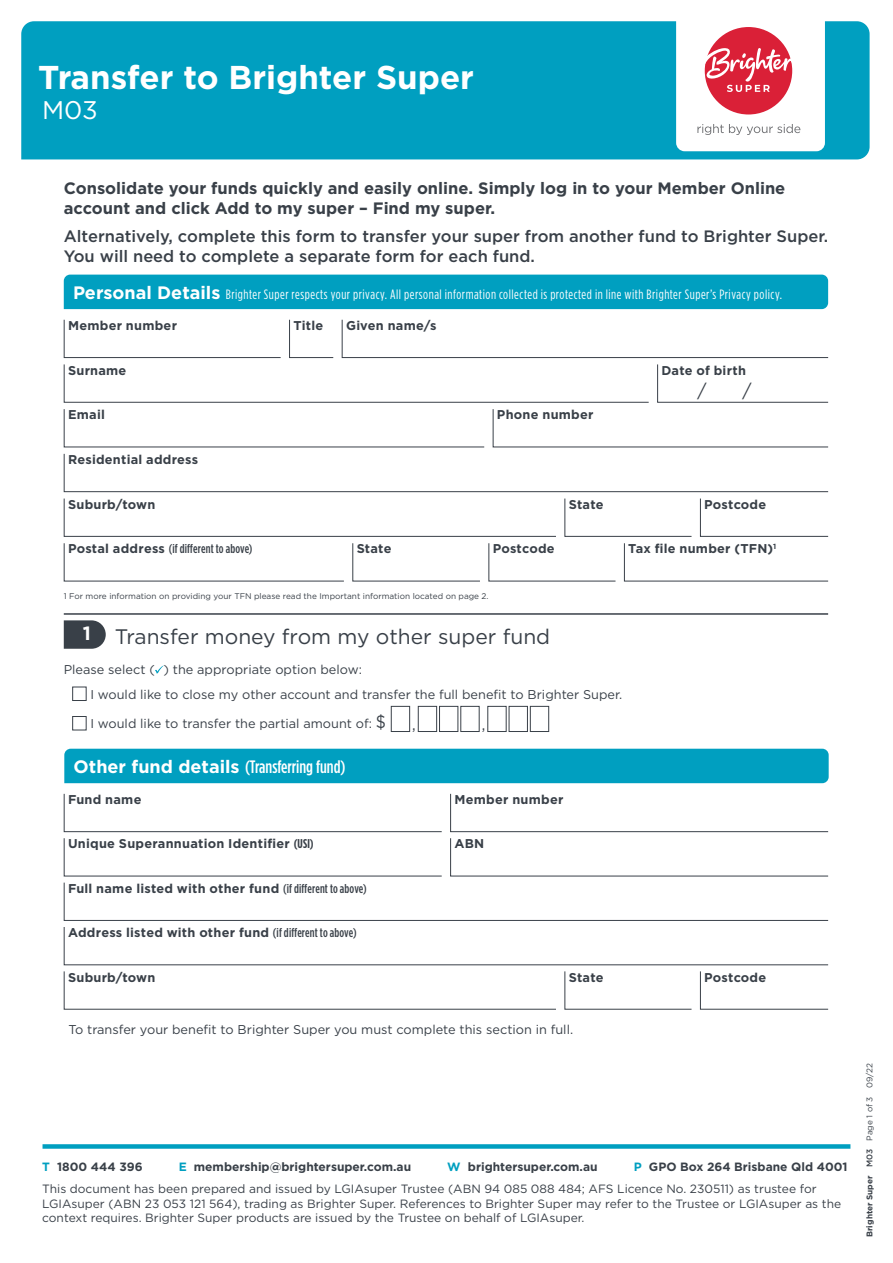
<style>
.page{position:relative;width:893px;height:1263px;background:#fff}
.page>*{position:absolute;margin:0;border:0;box-sizing:border-box;transform-origin:0 0}
.t1{font:700 33px "Gotham";color:#fff}
.t2{font:25.5px "Gotham";color:#fff}
.t3{font:21px "Gotham";color:#394048}
.t4{font:500 18px "Gotham Condensed";color:#fff}
.t5{font:18px "Gotham";color:#394048}
.t6{font:500 16.5px/19.8px "Gotham";color:#394048}
.t7{font:700 16.5px/19.8px "Gotham";color:#394048}
.t8{font:16.5px "Gotham";color:#394048;scale:.89 1}
.t9{font:13.5px "Gotham Condensed";letter-spacing:.04em;color:#fff}
.t10{font:700 12.75px "Gotham";letter-spacing:.02em;color:#394048}
.t11{font:12.75px/25px "Gotham";color:#394048}
.t12{font:500 12.75px "Gotham Condensed";letter-spacing:.01em;color:#394048}
.t13{font:12px/14.4px "Gotham";color:#394048}
.t14{font:700 12px "Gotham";color:#394048}
.t15{font:8.25px "Gotham";color:#394048}
.t16{font:700 8.25px "Gotham";color:#394048}
.s1{font-family:"Gotham";font-weight:700;font-size:18px}
.s2{font-family:"Gotham";font-weight:700}
.s3{font-size:18px}
.s4{font-family:"Gotham Condensed"}
.s5{font-family:"Gotham Condensed";font-weight:500}
.s6{color:#009fc0}
.s7{font-weight:500}
.s8{font-weight:400}
</style>
<div class="page">
<div style="left:43px;top:1144px;width:807px;height:5px;background:#009fc0"></div>
<div style="left:64px;top:275px;width:764px;height:34px;background:#009fc0"></div>
<svg style="left:63px;top:319px;width:218px;height:39px"></svg>
<svg style="left:341px;top:319px;width:488px;height:39px"></svg>
<svg style="left:289px;top:319px;width:45px;height:39px"></svg>
<svg style="left:63px;top:364px;width:766px;height:128px"></svg>
<svg style="left:63px;top:498px;width:766px;height:84px"></svg>
<div style="left:21px;top:21px;width:849px;height:138px;background:#009fc0"></div>
<div style="left:676px;top:7px;width:149px;height:144px;background:#fff;border-radius:9px"></div>
<div style="left:705px;top:27px;width:87px;height:87px;background:#da2037;border-radius:50%"></div>
<svg style="left:704px;top:47px;width:89px;height:45px"></svg>
<svg style="left:697px;top:124px;width:103px;height:11px"></svg>
<hr style="left:64px;top:613px;width:764px;height:2px;background:#394048">
<svg style="left:64px;top:620px;width:42px;height:29px"></svg>
<svg style="left:155px;top:665px;width:9px;height:9px"></svg>
<div style="left:72px;top:687px;width:15px;height:14px;border:1px solid #394048"></div>
<div style="left:72px;top:716px;width:15px;height:14px;border:1px solid #394048"></div>
<div style="left:391px;top:706px;width:19px;height:26px;border:1px solid #394048"></div>
<div style="left:418px;top:706px;width:19px;height:26px;border:1px solid #394048"></div>
<div style="left:439px;top:706px;width:19px;height:26px;border:1px solid #394048"></div>
<div style="left:460px;top:706px;width:20px;height:26px;border:1px solid #394048"></div>
<div style="left:487px;top:706px;width:20px;height:26px;border:1px solid #394048"></div>
<div style="left:509px;top:706px;width:19px;height:26px;border:1px solid #394048"></div>
<div style="left:530px;top:706px;width:19px;height:26px;border:1px solid #394048"></div>
<div style="left:64px;top:749px;width:765px;height:34px;background:#009fc0"></div>
<svg style="left:63px;top:971px;width:493px;height:39px"></svg>
<svg style="left:564px;top:971px;width:128px;height:39px"></svg>
<svg style="left:700px;top:971px;width:129px;height:39px"></svg>
<svg style="left:63px;top:793px;width:766px;height:172px"></svg>
<h1 class="t1" style="left:38px;top:55px;width:437px">Transfer to Brighter Super</h1>
<h2 class="t2" style="left:42px;top:93px;width:57px">M03</h2>
<p class="t7" style="left:64px;top:178px;width:723px">Consolidate your funds quickly and easily online. Simply log in to your Member Online account and click Add to my super – Find my super.</p>
<p class="t6" style="left:64px;top:226px;width:766px">Alternatively, complete this form to transfer your super from another fund to Brighter Super.<br>You will need to complete a separate form for each fund.</p>
<p class="t9" style="left:73px;top:287px;width:711px"><span class="s1">Personal Details</span> Brighter Super respects your privacy. All personal information collected is protected in line with Brighter Super’s Privacy policy.</p>
<p class="t10" style="left:68px;top:317px;width:110px">Member number</p>
<p class="t10" style="left:293px;top:317px;width:31px">Title</p>
<p class="t10" style="left:346px;top:317px;width:92px">Given name/s</p>
<p class="t10" style="left:68px;top:362px;width:60px">Surname</p>
<p class="t10" style="left:68px;top:406px;width:38px">Email</p>
<p class="t10" style="left:497px;top:406px;width:98px">Phone number</p>
<p class="t10" style="left:661px;top:362px;width:86px">Date of birth</p>
<h3 class="t5" style="left:697px;top:379px;width:11px">/</h3>
<h3 class="t5" style="left:743px;top:379px;width:11px">/</h3>
<p class="t10" style="left:68px;top:451px;width:132px">Residential address</p>
<p class="t10" style="left:68px;top:496px;width:89px">Suburb/town</p>
<p class="t10" style="left:569px;top:496px;width:36px">State</p>
<p class="t10" style="left:704px;top:496px;width:64px">Postcode</p>
<p class="t12" style="left:68px;top:542px;width:186px"><span class="s2">Postal address</span> (if different to above)</p>
<p class="t10" style="left:357px;top:540px;width:36px">State</p>
<p class="t10" style="left:493px;top:540px;width:64px">Postcode</p>
<p class="t15" style="left:64px;top:591px;width:426px">1 For more information on providing your TFN please read the Important information located on page 2.</p>
<p class="t10" style="left:628px;top:540px;width:149px">Tax file number (TFN)<sup>1</sup></p>
<h3 class="t3" style="left:83px;top:624px;width:469px"><sup>1</sup> Transfer money from my other super fund</h3>
<p class="t11" style="left:90px;top:656px;width:533px;text-indent:-27px">Please select ( ) the appropriate option below:<br>I would like to close my other account and transfer the full benefit to Brighter Super.</p>
<p class="t11" style="left:90px;top:711px;width:297px">I would like to transfer the partial amount of: <span class="s3">$</span></p>
<p class="t8" style="left:412px;top:713px;width:6px">,</p>
<p class="t8" style="left:482px;top:713px;width:6px">,</p>
<h3 class="t4" style="left:74px;top:756px;width:274px"><span class="s2">Other fund details</span> (Transferring fund)</h3>
<p class="t10" style="left:68px;top:791px;width:75px">Fund name</p>
<p class="t10" style="left:68px;top:835px;width:247px">Unique Superannuation Identifier <span class="s4">(USI)</span></p>
<p class="t10" style="left:454px;top:835px;width:31px">ABN</p>
<p class="t10" style="left:454px;top:791px;width:110px">Member number</p>
<p class="t10" style="left:68px;top:880px;width:300px">Full name listed with other fund <span class="s5">(if different to above)</span></p>
<p class="t10" style="left:68px;top:924px;width:290px">Address listed with other fund <span class="s5">(if different to above)</span></p>
<p class="t10" style="left:68px;top:968px;width:89px">Suburb/town</p>
<p class="t10" style="left:569px;top:968px;width:36px">State</p>
<p class="t10" style="left:704px;top:968px;width:64px">Postcode</p>
<p class="t11" style="left:69px;top:1017px;width:506px">To transfer your benefit to Brighter Super you must complete this section in full.</p>
<p class="t14" style="left:42px;top:1159px;width:102px"><span class="s6">T</span> 1800 444 396</p>
<p class="t14" style="left:179px;top:1159px;width:234px"><span class="s6">E</span> membership@brightersuper.com.au</p>
<p class="t14" style="left:447px;top:1159px;width:152px"><span class="s6">W</span> brightersuper.com.au</p>
<p class="t14" style="left:634px;top:1159px;width:215px"><span class="s6">P</span> GPO Box 264 Brisbane Qld 4001</p>
<p class="t13" style="left:42px;top:1181px;width:800px">This document has been prepared and issued by LGIAsuper Trustee (ABN 94 085 088 484; AFS Licence No. 230511) as trustee for<br>LGIAsuper (ABN 23 053 121 564), trading as Brighter Super. References to Brighter Super may refer to the Trustee or LGIAsuper as the context requires. Brighter Super products are issued by the Trustee on behalf of LGIAsuper.</p>
<p class="t16" style="left:864px;top:1237px;width:175px;rotate:-90deg">Brighter Super <span class="s7">M03</span> <span class="s8">Page 1 of 3 09/22</span></p>
</div>
